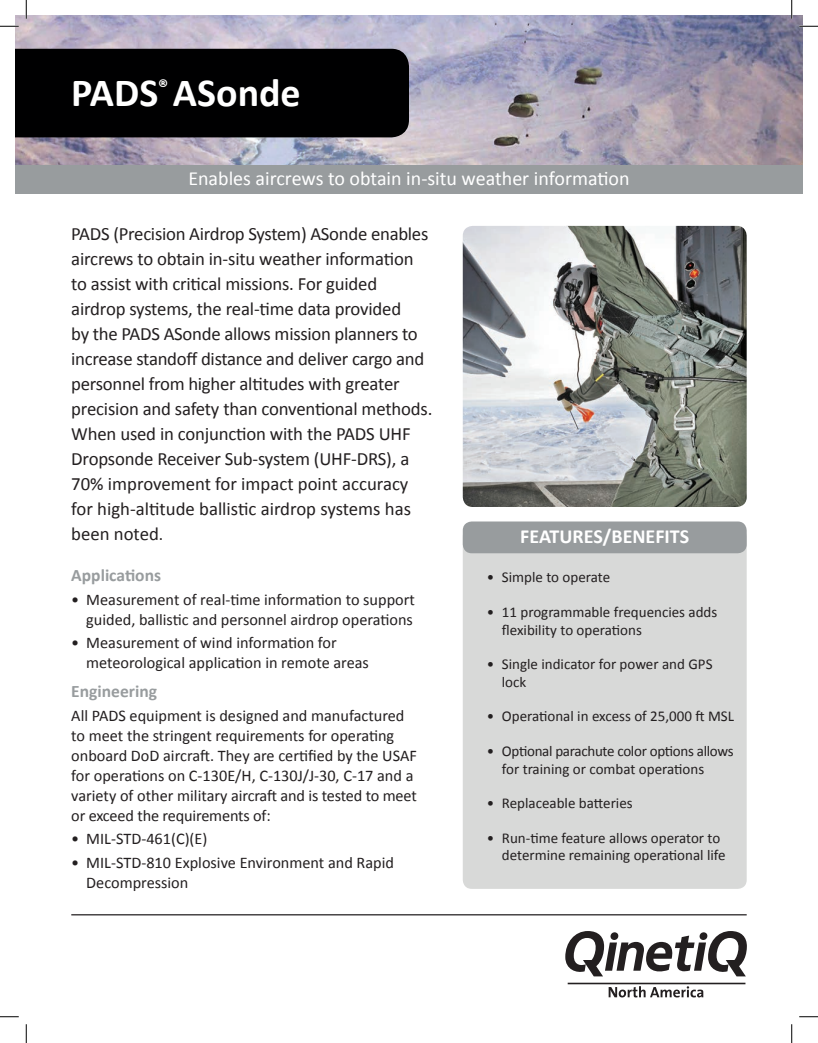
<style>
.page{position:relative;width:818px;height:1043px;background:#fff}
.page>*{position:absolute;margin:0;border:0;box-sizing:border-box;transform-origin:0 0}
.t1{font:700 40px "Calibri";color:#fff}
.t2{font:20px "Calibri";color:#fff}
.t3{font:700 20px "Calibri";color:#fff}
.t4{font:18.75px/25px "Calibri";letter-spacing:-.01em;color:#231f20}
.t5{font:700 17.5px "Calibri";color:#989c9e}
.t6{font:16.25px/20px "Calibri";color:#231f20}
.t7{font:15px/17.5px "Calibri";color:#231f20}
.t8{font:15px/17.5px "Calibri";letter-spacing:-.02em;color:#231f20}
.s1{font-size:17.5px}
</style>
<div class="page">
<img style="left:15px;top:15px;width:787px;height:150px">
<div style="left:463px;top:528px;width:283px;height:360px;background:#d8d9d8;border-radius:9px"></div>
<div style="left:463px;top:521px;width:283px;height:32px;background:#989c9e;border-radius:9px"></div>
<hr style="left:71px;top:914px;width:675px;height:1px;background:#231f20">
<div style="left:15px;top:49px;width:394px;height:88px;background:#000001"></div>
<svg style="left:565px;top:931px;width:182px;height:45px"></svg>
<svg style="left:608px;top:986px;width:95px;height:11px"></svg>
<hr style="left:567px;top:982px;width:178px;height:2px;background:#231f20">
<div style="left:15px;top:165px;width:787px;height:29px;background:#989c9e"></div>
<img style="left:462px;top:226px;width:284px;height:281px">
<svg style="left:0;top:25px;width:19px;height:2px"></svg>
<svg style="left:799px;top:25px;width:19px;height:2px"></svg>
<svg style="left:0;top:1016px;width:19px;height:1px"></svg>
<svg style="left:799px;top:1016px;width:19px;height:1px"></svg>
<svg style="left:25px;top:0;width:2px;height:19px"></svg>
<svg style="left:25px;top:1024px;width:2px;height:18px"></svg>
<svg style="left:790px;top:0;width:2px;height:19px"></svg>
<svg style="left:791px;top:1024px;width:1px;height:18px"></svg>
<h1 class="t1" style="left:71px;top:68px;width:231px">PADS<sup>®</sup> ASonde</h1>
<p class="t2" style="left:188px;top:166px;width:442px">Enables aircrews to obtain in-situ weather information</p>
<p class="t4" style="left:71px;top:220px;width:362px">PADS (Precision Airdrop System) ASonde enables aircrews to obtain in-situ weather information to assist with critical missions. For guided airdrop systems, the real-time data provided<br>by the PADS ASonde allows mission planners to increase standoff distance and deliver cargo and personnel from higher altitudes with greater precision and safety than conventional methods.<br>When used in conjunction with the PADS UHF Dropsonde Receiver Sub-system (UHF-DRS), a 70% improvement for impact point accuracy for high-altitude ballistic airdrop systems has been noted<span class="s1">.</span></p>
<p class="t5" style="left:71px;top:564px;width:91px">Applications</p>
<p class="t6" style="left:71px;top:588px;width:345px;text-align:right">• Measurement of real-time information to support guided, ballistic and personnel airdrop operations</p>
<p class="t6" style="left:86px;top:632px;width:284px;text-indent:-15px">• Measurement of wind information for meteorological application in remote areas</p>
<p class="t5" style="left:71px;top:680px;width:87px">Engineering</p>
<p class="t6" style="left:71px;top:704px;width:347px">All PADS equipment is designed and manufactured to meet the stringent requirements for operating onboard DoD aircraft. They are certified by the USAF for operations on C-130E/H, C-130J/J-30, C-17 and a variety of other military aircraft and is tested to meet or exceed the requirements of:</p>
<p class="t6" style="left:71px;top:828px;width:138px">• MIL-STD-461(C)(E)</p>
<p class="t6" style="left:86px;top:851px;width:309px;text-indent:-15px">• MIL-STD-810 Explosive Environment and Rapid<br>Decompression</p>
<p class="t3" style="left:520px;top:524px;width:170px">FEATURES/BENEFITS</p>
<p class="t7" style="left:487px;top:568px;width:125px">• Simple to operate</p>
<p class="t7" style="left:502px;top:602px;width:217px;text-indent:-15px">• 11 programmable frequencies adds flexibility to operations</p>
<p class="t7" style="left:502px;top:654px;width:212px;text-indent:-15px">• Single indicator for power and GPS lock</p>
<p class="t7" style="left:487px;top:707px;width:249px">• Operational in excess of 25,000 ft MSL</p>
<p class="t8" style="left:502px;top:741px;width:233px;text-indent:-15px">• Optional parachute color options allows for training or combat operations</p>
<p class="t7" style="left:487px;top:793px;width:147px">• Replaceable batteries</p>
<p class="t7" style="left:502px;top:828px;width:225px;text-indent:-15px">• Run-time feature allows operator to determine remaining operational life</p>
</div>
